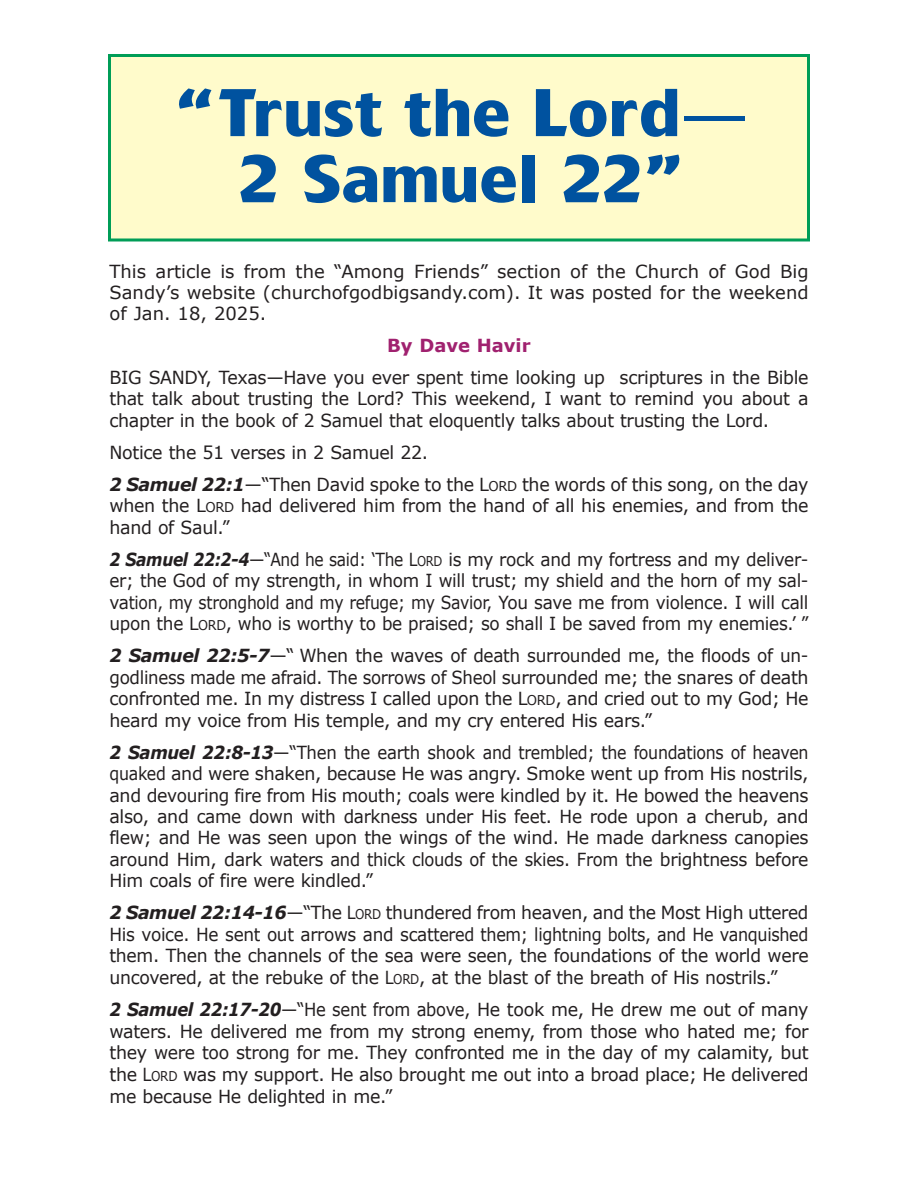
<style>
.page{position:relative;width:918px;height:1188px;background:#fff}
.page>*{position:absolute;margin:0;border:0;box-sizing:border-box;transform-origin:0 0}
.t1{font:700 63px/66px "Forever";letter-spacing:.02em;color:#00529f;text-align:center;scale:1.14 1}
.t2{font:18px/21.5px "Verdana";letter-spacing:-.02em;color:#231f20;text-align:justify}
.t3{font:18px/21.5px "Verdana";letter-spacing:-.02em;color:#231f20;text-align:justify;scale:.92 1}
.t4{font:18px/21.6px "Verdana";letter-spacing:-.02em;color:#231f20;text-align:justify;scale:.91 1}
.t5{font:18px/21.5px "Verdana";letter-spacing:-.02em;color:#231f20;text-align:justify;scale:.86 1}
.t6{font:18px/21.5px "Verdana";letter-spacing:-.02em;color:#231f20;text-align:justify;scale:.96 1}
.t7{font:700 18px "Verdana";color:#a0216f}
.s1{font-weight:700;font-style:italic}
.s2{font-size:13.5px}
</style>
<div class="page">
<div style="left:110px;top:56px;width:698px;height:184px;background:#fffbcb"></div>
<div style="left:108px;top:54px;width:702px;height:188px;border:3px solid #009d57"></div>
<h1 class="t1" style="left:177px;top:88px;width:496px">“Trust the Lord—<br>2 Samuel 22”</h1>
<p class="t2" style="left:110px;top:260px;width:701px">This article is from the “Among Friends” section of the Church of God Big Sandy’s website (churchofgodbigsandy.com). It was posted for the weekend of Jan. 18, 2025.</p>
<p class="t7" style="left:387px;top:334px;width:145px">By Dave Havir</p>
<p class="t2" style="left:110px;top:366px;width:701px">BIG SANDY, Texas—Have you ever spent time looking up scriptures in the Bible that talk about trusting the Lord? This weekend, I want to remind you about a chapter in the book of 2 Samuel that eloquently talks about trusting the Lord.</p>
<p class="t2" style="left:110px;top:436px;width:701px;line-height:32px">Notice the 51 verses in 2 Samuel 22.<br><span class="s1">2 Samuel 22:1</span>—“Then David spoke to the L<span class="s2">ORD</span> the words of this song, on the day</p>
<p class="t2" style="left:109px;top:494px;width:701px">when the L<span class="s2">ORD</span> had delivered him from the hand of all his enemies, and from the hand of Saul.”</p>
<p class="t5" style="left:109px;top:548px;width:814px"><span class="s1">2 Samuel 22:2-4</span>—“And he said: ‘The L<span class="s2">ORD</span> is my rock and my fortress and my deliver&shy;er; the God of my strength, in whom I will trust; my shield and the horn of my sal&shy;vation, my stronghold and my refuge; my Savior, You save me from violence. I will call upon the L<span class="s2">ORD</span>, who is worthy to be praised; so shall I be saved from my enemies.’ ”</p>
<p class="t2" style="left:109px;top:644px;width:701px"><span class="s1">2 Samuel 22:5-7</span>—“ When the waves of death surrounded me, the floods of un&shy;godliness made me afraid. The sorrows of Sheol surrounded me; the snares of death confronted me. In my distress I called upon the L<span class="s2">ORD</span>, and cried out to my God; He heard my voice from His temple, and my cry entered His ears.”</p>
<p class="t3" style="left:109px;top:741px;width:761px"><span class="s1">2 Samuel 22:8-13</span>—“Then the earth shook and trembled; the foundations of heaven quaked and were shaken, because He was angry. Smoke went up from His nostrils, and devouring fire from His mouth; coals were kindled by it. He bowed the heavens also, and came down with darkness under His feet. He rode upon a cherub, and flew; and He was seen upon the wings of the wind. He made darkness canopies around Him, dark waters and thick clouds of the skies. From the brightness before Him coals of fire were kindled.”</p>
<p class="t6" style="left:109px;top:902px;width:730px"><span class="s1">2 Samuel 22:14-16</span>—“The L<span class="s2">ORD</span> thundered from heaven, and the Most High uttered His voice. He sent out arrows and scattered them; lightning bolts, and He vanquished them. Then the channels of the sea were seen, the foundations of the world were uncovered, at the rebuke of the L<span class="s2">ORD</span>, at the blast of the breath of His nostrils.”</p>
<p class="t4" style="left:109px;top:998px;width:770px"><span class="s1">2 Samuel 22:17-20</span>—“He sent from above, He took me, He drew me out of many waters. He delivered me from my strong enemy, from those who hated me; for they were too strong for me. They confronted me in the day of my calamity, but the L<span class="s2">ORD</span> was my support. He also brought me out into a broad place; He delivered me because He delighted in me.”</p>
</div>
